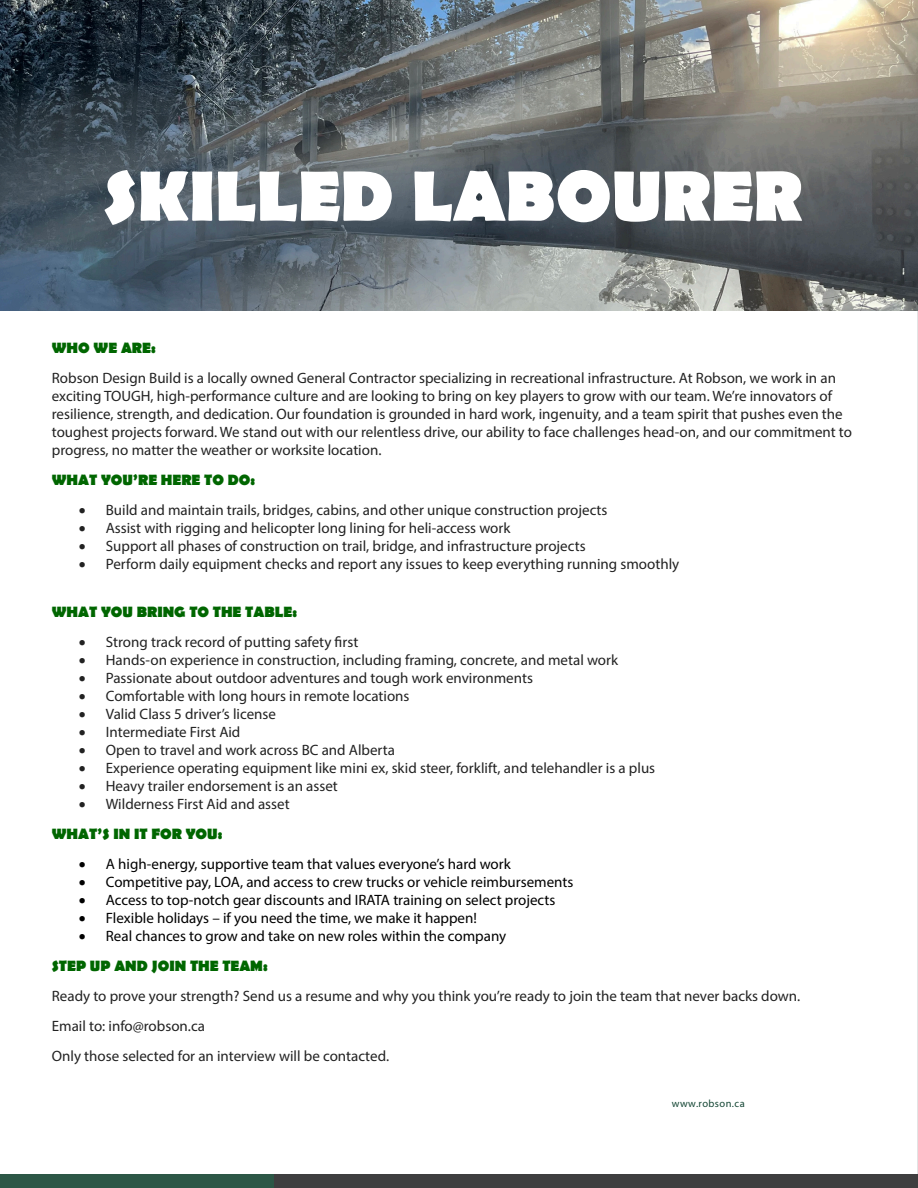
<style>
.page{position:relative;width:918px;height:1188px;background:#fff}
.page>*{position:absolute;margin:0;border:0;box-sizing:border-box;transform-origin:0 0}
.t1{font:700 72px "Berlin Sans FB";color:#fff}
.t2{font:15px/18px "Myriad Pro";color:#222}
.t3{font:15px "Myriad Pro";color:#000}
.t4{font:700 15px "Berlin Sans FB";color:#060}
.t5{font:10.5px "Myriad Pro";letter-spacing:.04em;color:#144634}
</style>
<div class="page">
<hr style="left:917px;top:0;width:1px;height:1188px;background:#c7c8ca">
<div style="left:0;top:1174px;width:918px;height:14px;background:#3e3e3f"></div>
<div style="left:0;top:1174px;width:274px;height:14px;background:#2c5746"></div>
<img style="left:0;top:0;width:918px;height:310px">
<h1 class="t1" style="left:103px;top:156px;width:700px">SKILLED LABOURER</h1>
<p class="t4" style="left:52px;top:340px;width:105px">WHO WE ARE:</p>
<p class="t2" style="left:52px;top:369px;width:802px">Robson Design Build is a locally owned General Contractor specializing in recreational infrastructure. At Robson, we work in an exciting TOUGH, high-performance culture and are looking to bring on key players to grow with our team. We’re innovators of resilience, strength, and dedication. Our foundation is grounded in hard work, ingenuity, and a team spirit that pushes even the toughest projects forward. We stand out with our relentless drive, our ability to face challenges head-on, and our commitment to progress, no matter the weather or worksite location.</p>
<p class="t4" style="left:52px;top:472px;width:205px">WHAT YOU’RE HERE TO DO:</p>
<p class="t2" style="left:79px;top:501px;width:530px">• Build and maintain trails, bridges, cabins, and other unique construction projects</p>
<p class="t2" style="left:79px;top:519px;width:433px">• Assist with rigging and helicopter long lining for heli-access work</p>
<p class="t2" style="left:79px;top:537px;width:508px">• Support all phases of construction on trail, bridge, and infrastructure projects</p>
<p class="t2" style="left:79px;top:555px;width:602px">• Perform daily equipment checks and report any issues to keep everything running smoothly</p>
<p class="t4" style="left:52px;top:604px;width:247px">WHAT YOU BRING TO THE TABLE:</p>
<p class="t2" style="left:79px;top:633px;width:281px">• Strong track record of putting safety first</p>
<p class="t2" style="left:79px;top:651px;width:541px">• Hands-on experience in construction, including framing, concrete, and metal work</p>
<p class="t2" style="left:79px;top:669px;width:456px">• Passionate about outdoor adventures and tough work environments</p>
<p class="t2" style="left:79px;top:687px;width:332px">• Comfortable with long hours in remote locations</p>
<p class="t2" style="left:79px;top:705px;width:199px">• Valid Class 5 driver’s license</p>
<p class="t2" style="left:79px;top:723px;width:163px">• Intermediate First Aid</p>
<p class="t2" style="left:79px;top:741px;width:318px">• Open to travel and work across BC and Alberta</p>
<p class="t2" style="left:79px;top:759px;width:578px">• Experience operating equipment like mini ex, skid steer, forklift, and telehandler is a plus</p>
<p class="t2" style="left:79px;top:777px;width:261px">• Heavy trailer endorsement is an asset</p>
<p class="t2" style="left:79px;top:795px;width:212px">• Wilderness First Aid and asset</p>
<p class="t4" style="left:52px;top:826px;width:172px">WHAT’S IN IT FOR YOU:</p>
<p class="t3" style="left:79px;top:855px;width:434px">• A high-energy, supportive team that values everyone’s hard work</p>
<p class="t3" style="left:79px;top:873px;width:496px">• Competitive pay, LOA, and access to crew trucks or vehicle reimbursements</p>
<p class="t3" style="left:79px;top:891px;width:478px">• Access to top-notch gear discounts and IRATA training on select projects</p>
<p class="t3" style="left:79px;top:909px;width:400px">• Flexible holidays – if you need the time, we make it happen!</p>
<p class="t3" style="left:79px;top:927px;width:429px">• Real chances to grow and take on new roles within the company</p>
<p class="t4" style="left:52px;top:958px;width:217px">STEP UP AND JOIN THE TEAM:</p>
<p class="t2" style="left:52px;top:981px;width:750px;line-height:30px">Ready to prove your strength? Send us a resume and why you think you’re ready to join the team that never backs down.<br>Email to: info@robson.ca<br>Only those selected for an interview will be contacted.</p>
<p class="t5" style="left:672px;top:1097px;width:74px">www.robson.ca</p>
</div>
